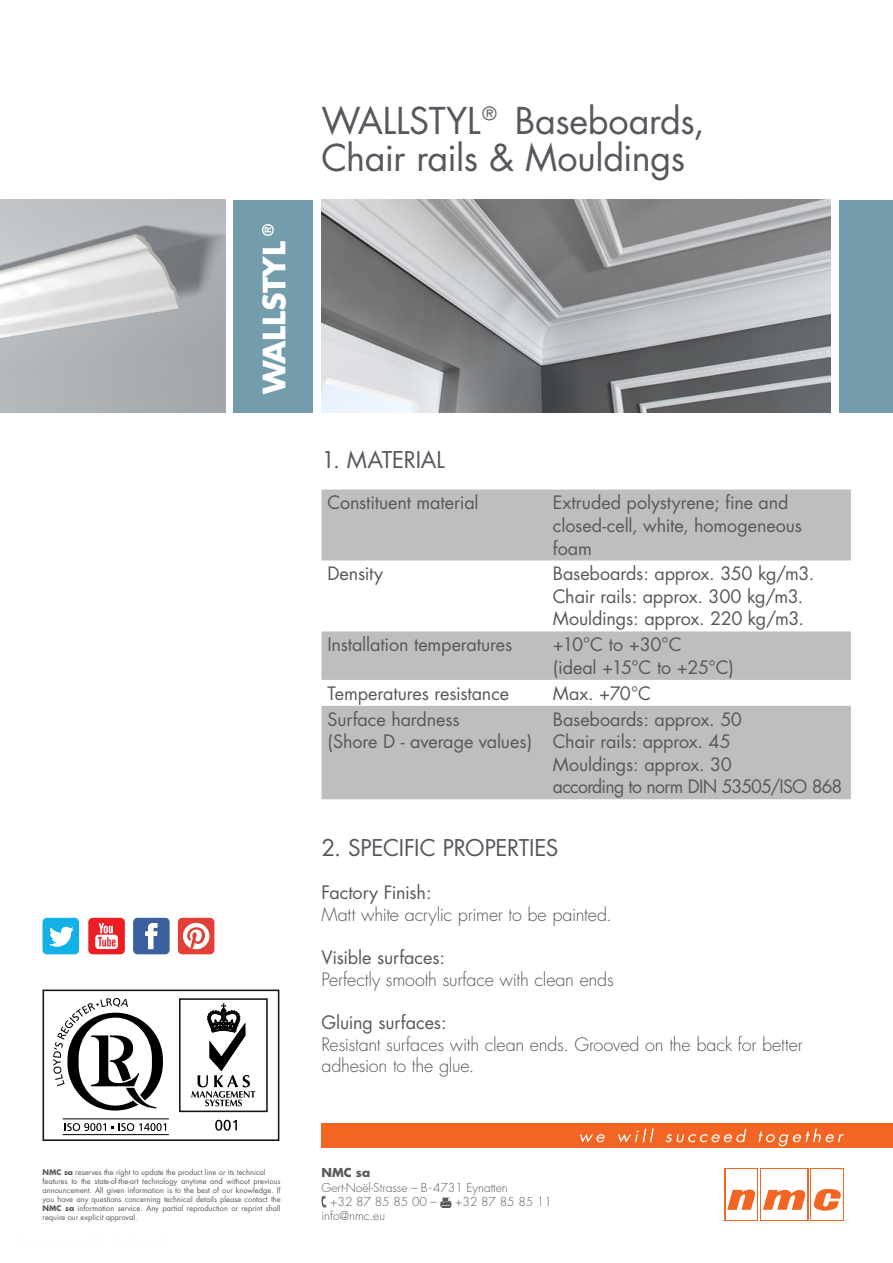
<style>
.page{position:relative;width:893px;height:1263px;background:#fff}
.page>*{position:absolute;margin:0;border:0;box-sizing:border-box;transform-origin:0 0}
.t1{font:36px/37.5px "Futura CE";letter-spacing:-.015em;color:#56585e}
.t2{font:700 30px "Futura CE";letter-spacing:-.01em;color:#fff}
.t3{font:22.5px "Futura CE";letter-spacing:-.015em;color:#56585e}
.t4{font:18px/22.5px "Futura CE";letter-spacing:-.01em;color:#58595b}
.t5{font:300 18px/21.6px "Futura CE";letter-spacing:-.01em;color:#56585e}
.t6{font:18px "Futura CE";letter-spacing:-.005em;color:#56585e}
.t7{font:300 12px/14.4px "Futura CE";color:#58595b}
.t8{font:700 12px "Futura CE";color:#58595b}
.t9{font:7.5px/9px "Futura CE";color:#56585e}
.s1{font-weight:700}
</style>
<div class="page">
<div style="left:321px;top:1123px;width:572px;height:25px;background:#f26522"></div>
<svg style="left:725px;top:1168px;width:33px;height:52px"></svg>
<svg style="left:760px;top:1168px;width:48px;height:52px"></svg>
<svg style="left:810px;top:1168px;width:34px;height:52px"></svg>
<div style="left:726px;top:1169px;width:31px;height:50px;background:#fff"></div>
<div style="left:761px;top:1169px;width:46px;height:50px;background:#fff"></div>
<div style="left:811px;top:1169px;width:32px;height:50px;background:#fff"></div>
<svg style="left:727px;top:1189px;width:29px;height:21px"></svg>
<svg style="left:763px;top:1189px;width:43px;height:21px"></svg>
<svg style="left:814px;top:1189px;width:27px;height:22px"></svg>
<svg style="left:580px;top:1134px;width:25px;height:8px"></svg>
<svg style="left:618px;top:1128px;width:36px;height:14px"></svg>
<svg style="left:666px;top:1128px;width:80px;height:14px"></svg>
<svg style="left:759px;top:1128px;width:85px;height:18px"></svg>
<svg style="left:321px;top:1196px;width:5px;height:11px"></svg>
<svg style="left:440px;top:1197px;width:11px;height:10px"></svg>
<svg style="left:43px;top:918px;width:36px;height:36px"></svg>
<svg style="left:133px;top:918px;width:37px;height:36px"></svg>
<svg style="left:88px;top:918px;width:37px;height:36px"></svg>
<div style="left:178px;top:918px;width:36px;height:36px;background:#e33f36;border-radius:4px"></div>
<svg style="left:183px;top:923px;width:26px;height:26px"></svg>
<div style="left:234px;top:200px;width:79px;height:212px;background:#739cad"></div>
<img style="left:321px;top:200px;width:509px;height:212px">
<img style="left:0;top:200px;width:225px;height:212px">
<div style="left:839px;top:200px;width:54px;height:212px;background:#739cad"></div>
<svg style="left:321px;top:489px;width:530px;height:310px;fill:#bcbec0"></svg>
<svg style="left:43px;top:989px;width:236px;height:152px"></svg>
<h2 class="t2" style="left:252px;top:394px;width:178px;rotate:-90deg">WALLSTYL®</h2>
<h1 class="t1" style="left:321px;top:102px;width:385px">WALLSTYL® Baseboards,<br>Chair rails &amp; Mouldings</h1>
<p class="t3" style="left:321px;top:445px;width:125px">1. MATERIAL</p>
<p class="t4" style="left:327px;top:492px;width:153px">Constituent material</p>
<p class="t4" style="left:553px;top:492px;width:250px">Extruded polystyrene; fine and closed-cell, white, homogeneous foam</p>
<p class="t6" style="left:327px;top:562px;width:57px">Density</p>
<p class="t4" style="left:553px;top:563px;width:263px">Baseboards: approx. 350 kg/m3.<br>Chair rails: approx. 300 kg/m3.<br>Mouldings: approx. 220 kg/m3.</p>
<p class="t4" style="left:327px;top:634px;width:186px">Installation temperatures</p>
<p class="t4" style="left:553px;top:634px;width:183px">+10°C to +30°C<br>(ideal +15°C to +25°C)</p>
<p class="t4" style="left:327px;top:682px;width:183px">Temperatures resistance</p>
<p class="t4" style="left:553px;top:682px;width:100px">Max. +70°C</p>
<p class="t4" style="left:327px;top:708px;width:206px">Surface hardness<br>(Shore D - average values)</p>
<p class="t4" style="left:553px;top:708px;width:291px">Baseboards: approx. 50<br>Chair rails: approx. 45<br>Mouldings: approx. 30<br>according to norm DIN 53505/ISO 868</p>
<p class="t3" style="left:321px;top:833px;width:238px">2. SPECIFIC PROPERTIES</p>
<p class="t6" style="left:321px;top:881px;width:112px">Factory Finish:</p>
<p class="t5" style="left:321px;top:904px;width:292px">Matt white acrylic primer to be painted.</p>
<p class="t6" style="left:321px;top:946px;width:125px">Visible surfaces:</p>
<p class="t5" style="left:321px;top:969px;width:294px">Perfectly smooth surface with clean ends</p>
<p class="t6" style="left:321px;top:1011px;width:127px">Gluing surfaces:</p>
<p class="t5" style="left:321px;top:1033px;width:483px">Resistant surfaces with clean ends. Grooved on the back for better adhesion to the glue.</p>
<p class="t9" style="left:43px;top:1168px;width:240px"><span class="s1">NMC sa</span> reserves the right to update the product line or its technical features to the state-of-the-art technology anytime and without previous announcement. All given information is to the best of our knowledge. If you have any questions concerning technical details please contact the <span class="s1">NMC sa</span> information service. Any partial reproduction or reprint shall require our explicit approval.</p>
<p class="t8" style="left:321px;top:1164px;width:50px">NMC sa</p>
<p class="t7" style="left:330px;top:1180px;width:179px;text-indent:-9px">Gert-Noël-Strasse – B-4731 Eynatten +32 87 85 85 00 –</p>
<p class="t7" style="left:455px;top:1194px;width:98px">+32 87 85 85 11</p>
<p class="t7" style="left:321px;top:1209px;width:65px">info@nmc.eu</p>
</div>
